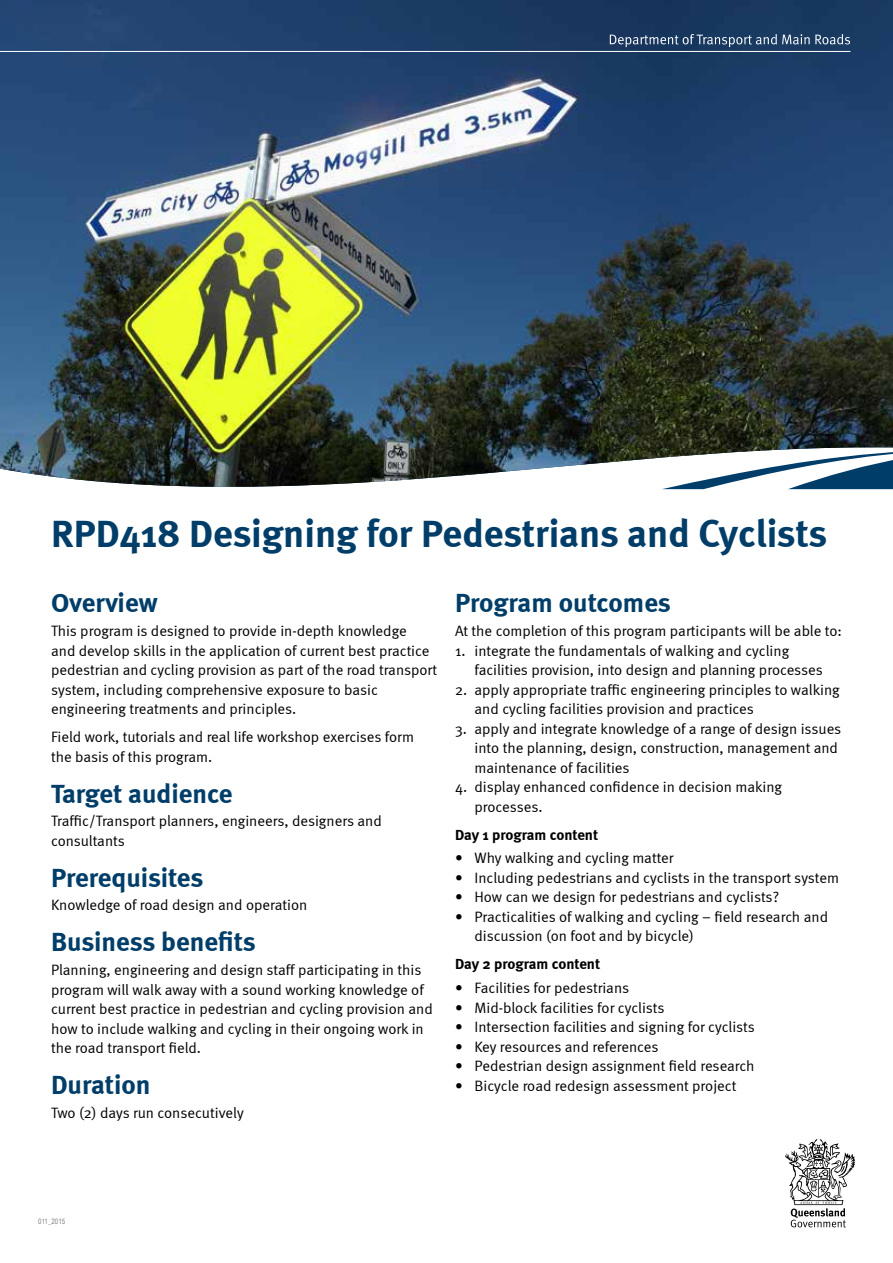
<style>
.page{position:relative;width:893px;height:1263px;background:#fff}
.page>*{position:absolute;margin:0;border:0;box-sizing:border-box;transform-origin:0 0}
.t1{font:700 39px "Meta";color:#003e69}
.t2{font:700 27px "Meta";color:#003e69}
.t3{font:15px/19.5px "Meta Normal";color:#000}
.t4{font:700 15px "Meta";color:#000}
.t5{font:7.5px "Arial Narrow";color:#808285}
</style>
<div class="page">
<img style="left:0;top:0;width:893px;height:488px">
<svg style="left:785px;top:1139px;width:70px;height:88px"></svg>
<hr style="left:0;top:51px;width:850px;height:1px;background:#fff">
<svg style="left:610px;top:34px;width:240px;height:13px"></svg>
<h1 class="t1" style="left:51px;top:511px;width:778px">RPD418 Designing for Pedestrians and Cyclists</h1>
<h2 class="t2" style="left:51px;top:587px;width:108px">Overview</h2>
<p class="t3" style="left:51px;top:621px;width:388px">This program is designed to provide in-depth knowledge<br>and develop skills in the application of current best practice pedestrian and cycling provision as part of the road transport system, including comprehensive exposure to basic engineering treatments and principles.</p>
<p class="t3" style="left:51px;top:727px;width:364px">Field work, tutorials and real life workshop exercises form the basis of this program.</p>
<h2 class="t2" style="left:51px;top:777px;width:183px">Target audience</h2>
<p class="t3" style="left:51px;top:811px;width:332px">Traffic/Transport planners, engineers, designers and consultants</p>
<h2 class="t2" style="left:51px;top:861px;width:154px">Prerequisites</h2>
<p class="t3" style="left:51px;top:895px;width:258px">Knowledge of road design and operation</p>
<h2 class="t2" style="left:51px;top:926px;width:206px">Business benefits</h2>
<p class="t3" style="left:51px;top:960px;width:383px">Planning, engineering and design staff participating in this program will walk away with a sound working knowledge of current best practice in pedestrian and cycling provision and how to include walking and cycling in their ongoing work in the road transport field.</p>
<h2 class="t2" style="left:51px;top:1068px;width:101px">Duration</h2>
<p class="t3" style="left:51px;top:1102px;width:194px">Two (2) days run consecutively</p>
<h2 class="t2" style="left:455px;top:587px;width:217px">Program outcomes</h2>
<p class="t3" style="left:455px;top:621px;width:388px">At the completion of this program participants will be able to:</p>
<p class="t3" style="left:474px;top:640px;width:350px;text-indent:-20px">1. integrate the fundamentals of walking and cycling facilities provision, into design and planning processes</p>
<p class="t3" style="left:474px;top:679px;width:367px;text-indent:-20px">2. apply appropriate traffic engineering principles to walking and cycling facilities provision and practices</p>
<p class="t3" style="left:474px;top:718px;width:368px;text-indent:-20px">3. apply and integrate knowledge of a range of design issues into the planning, design, construction, management and maintenance of facilities</p>
<p class="t3" style="left:474px;top:777px;width:309px;text-indent:-20px">4. display enhanced confidence in decision making processes.</p>
<p class="t4" style="left:455px;top:825px;width:145px">Day 1 program content</p>
<p class="t3" style="left:455px;top:848px;width:220px">• Why walking and cycling matter</p>
<p class="t3" style="left:455px;top:868px;width:386px">• Including pedestrians and cyclists in the transport system</p>
<p class="t3" style="left:455px;top:887px;width:326px">• How can we design for pedestrians and cyclists?</p>
<p class="t3" style="left:474px;top:907px;width:355px;text-indent:-20px">• Practicalities of walking and cycling – field research and discussion (on foot and by bicycle)</p>
<p class="t4" style="left:455px;top:955px;width:147px">Day 2 program content</p>
<p class="t3" style="left:455px;top:978px;width:176px">• Facilities for pedestrians</p>
<p class="t3" style="left:455px;top:997px;width:211px">• Mid-block facilities for cyclists</p>
<p class="t3" style="left:455px;top:1017px;width:301px">• Intersection facilities and signing for cyclists</p>
<p class="t3" style="left:455px;top:1036px;width:205px">• Key resources and references</p>
<p class="t3" style="left:455px;top:1056px;width:301px">• Pedestrian design assignment field research</p>
<p class="t3" style="left:455px;top:1075px;width:283px">• Bicycle road redesign assessment project</p>
<p class="t5" style="left:38px;top:1215px;width:28px">011_2015</p>
</div>
